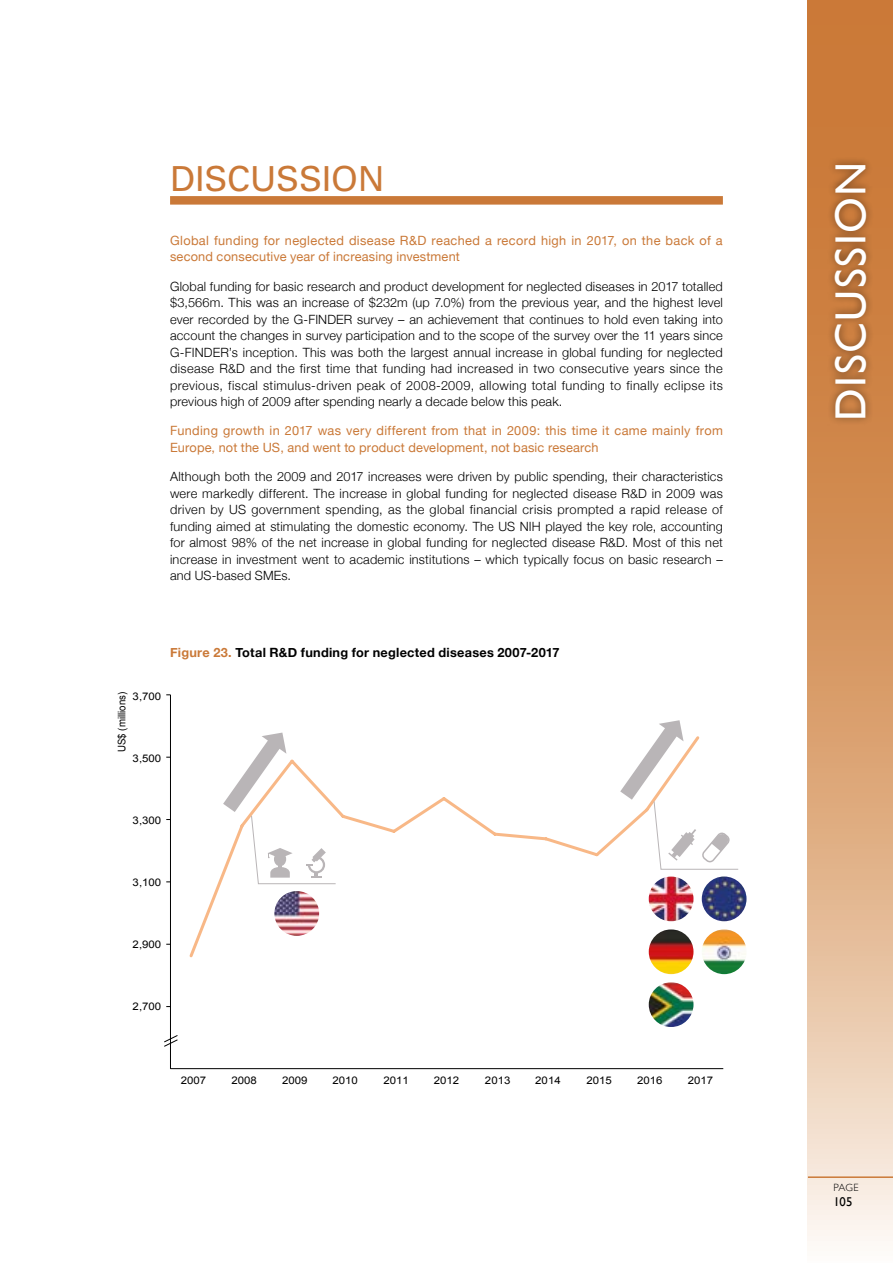
<style>
.page{position:relative;width:893px;height:1263px;background:#fff}
.page>*{position:absolute;margin:0;border:0;box-sizing:border-box;transform-origin:0 0}
.t1{font:43.5px "Gill Sans";letter-spacing:.03em;color:#fff}
.t2{font:34.5px "Univers";letter-spacing:-.005em;color:#ca7938}
.t3{font:300 12.75px/16.5px "Helvetica Neue";letter-spacing:.015em;color:#000;text-align:justify}
.t4{font:12.75px/16.5px "Helvetica Neue";letter-spacing:.02em;color:#ca7938}
.t5{font:700 12.75px "Helvetica Neue";letter-spacing:.02em;color:#000}
.t6{font:12.75px "Gill Sans";color:#000}
.t7{font:10.5px "Arial";color:#000;scale:1.09 1}
.t8{font:10.5px "Arial";color:#000;scale:.92 1}
.t9{font:300 10.5px "Gill Sans";color:#000}
.s1{color:#ca7938}
</style>
<div class="page">
<svg style="left:808px;top:0;width:85px;height:1241px;background:#dca577"></svg>
<div style="left:827px;top:157px;width:46px;height:268px;background:#000;opacity:.45"></div>
<hr style="left:808px;top:1176px;width:85px;height:2px;background:#ca7938">
<div style="left:170px;top:196px;width:553px;height:9px;background:#ca7938"></div>
<img style="left:649px;top:982px;width:44px;height:45px;border-radius:22px">
<img style="left:702px;top:929px;width:44px;height:45px;border-radius:22px">
<img style="left:649px;top:929px;width:44px;height:45px;border-radius:22px">
<img style="left:702px;top:876px;width:44px;height:45px;border-radius:22px">
<svg style="left:189px;top:797px;width:513px;height:163px"></svg>
<svg style="left:223px;top:732px;width:113px;height:152px"></svg>
<svg style="left:620px;top:720px;width:119px;height:150px"></svg>
<svg style="left:164px;top:1035px;width:14px;height:12px"></svg>
<hr style="left:170px;top:695px;width:1px;height:374px;background:#000">
<hr style="left:170px;top:1068px;width:553px;height:1px;background:#000">
<h2 class="t2" style="left:170px;top:158px;width:216px">DISCUSSION</h2>
<p class="t4" style="left:170px;top:233px;width:554px">Global funding for neglected disease R&amp;D reached a record high in 2017, on the back of a second consecutive year of increasing investment</p>
<p class="t3" style="left:170px;top:277px;width:554px">Global funding for basic research and product development for neglected diseases in 2017 totalled $3,566m. This was an increase of $232m (up 7.0%) from the previous year, and the highest level ever recorded by the G-FINDER survey – an achievement that continues to hold even taking into account the changes in survey participation and to the scope of the survey over the 11 years since G-FINDER’s inception. This was both the largest annual increase in global funding for neglected disease R&amp;D and the first time that funding had increased in two consecutive years since the previous, fiscal stimulus-driven peak of 2008-2009, allowing total funding to finally eclipse its previous high of 2009 after spending nearly a decade below this peak.</p>
<p class="t4" style="left:170px;top:423px;width:554px">Funding growth in 2017 was very different from that in 2009: this time it came mainly from<br>Europe, not the US, and went to product development, not basic research</p>
<p class="t3" style="left:170px;top:468px;width:554px">Although both the 2009 and 2017 increases were driven by public spending, their characteristics were markedly different. The increase in global funding for neglected disease R&amp;D in 2009 was driven by US government spending, as the global financial crisis prompted a rapid release of funding aimed at stimulating the domestic economy. The US NIH played the key role, accounting for almost 98% of the net increase in global funding for neglected disease R&amp;D. Most of this net increase in investment went to academic institutions – which typically focus on basic research – and US-based SMEs.</p>
<p class="t5" style="left:170px;top:642px;width:391px"><span class="s1">Figure 23.</span> Total R&amp;D funding for neglected diseases 2007-2017</p>
<p class="t8" style="left:115px;top:752px;width:67px;rotate:-90deg">US$ (millions)</p>
<p class="t7" style="left:133px;top:689px;width:28px">3,700</p>
<p class="t7" style="left:133px;top:751px;width:28px">3,500</p>
<p class="t7" style="left:133px;top:813px;width:28px">3,300</p>
<p class="t7" style="left:133px;top:875px;width:28px">3,100</p>
<p class="t7" style="left:133px;top:937px;width:28px">2,900</p>
<p class="t7" style="left:133px;top:999px;width:28px">2,700</p>
<p class="t7" style="left:181px;top:1073px;width:25px">2007</p>
<p class="t7" style="left:231px;top:1073px;width:25px">2008</p>
<p class="t7" style="left:282px;top:1073px;width:25px">2009</p>
<p class="t7" style="left:332px;top:1073px;width:25px">2010</p>
<p class="t7" style="left:384px;top:1073px;width:25px">2011</p>
<p class="t7" style="left:434px;top:1073px;width:25px">2012</p>
<p class="t7" style="left:485px;top:1073px;width:25px">2013</p>
<p class="t7" style="left:535px;top:1073px;width:25px">2014</p>
<p class="t7" style="left:586px;top:1073px;width:25px">2015</p>
<p class="t7" style="left:637px;top:1073px;width:25px">2016</p>
<p class="t7" style="left:688px;top:1073px;width:25px">2017</p>
<h1 class="t1" style="left:825px;top:421px;width:261px;rotate:-90deg">DISCUSSION</h1>
<p class="t9" style="left:833px;top:1179px;width:27px">PAGE</p>
<p class="t6" style="left:833px;top:1194px;width:21px">105</p>
</div>
